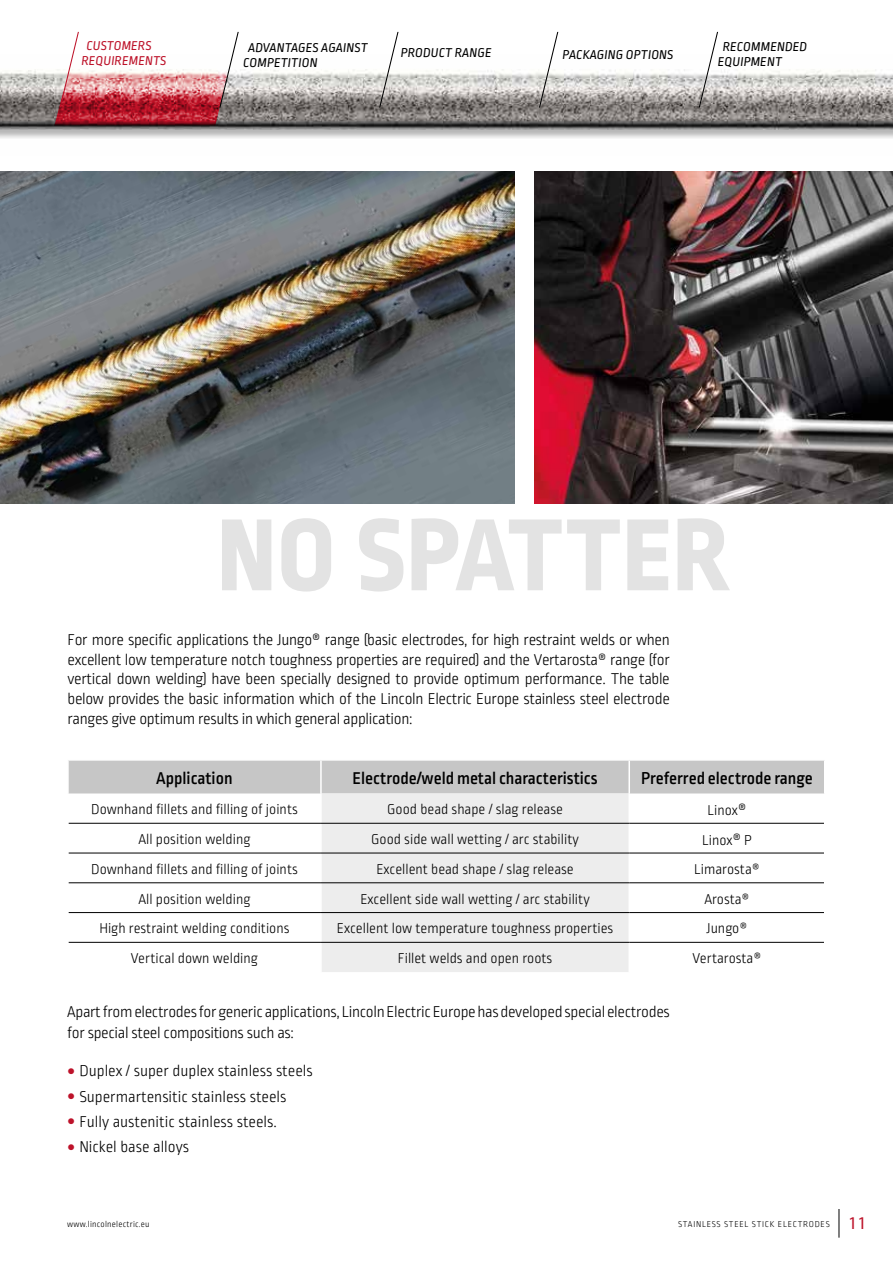
<style>
.page{position:relative;width:893px;height:1263px;background:#fff}
.page>*{position:absolute;margin:0;border:0;box-sizing:border-box;transform-origin:0 0}
.t1{font:800 108px "Ropa Sans Pro";letter-spacing:.01em;color:#e3e3e3}
.t2{font:500 18px "Ropa Sans Pro";color:#000}
.t3{font:300 16.5px/19.8px "Ropa Sans Pro";letter-spacing:-.02em;color:#000;text-align:justify}
.t4{font:300 16.5px "Ropa Sans Pro";color:#000}
.t5{font:300 15px "Ropa Sans Pro";color:#000}
.t6{font:italic 13.5px/15px "Ropa Sans Pro";letter-spacing:.01em;color:#000}
.t7{font:italic 13.5px/15px "Ropa Sans Pro";letter-spacing:.01em;color:#bd1229}
.t8{font:300 9px "Ropa Sans Pro";letter-spacing:.075em;color:#000}
.t9{font:300 9px "Ropa Sans Pro";letter-spacing:.025em;color:#000}
.s1{font-size:16.5px}
.s2{font-family:"Arial";font-weight:400;font-size:13.5px;color:#bd122a}
.s3{font-family:"Myriad Pro";font-weight:400;font-size:18px;color:#bd1229}
</style>
<div class="page">
<img style="left:0;top:69px;width:893px;height:69px">
<img style="left:0;top:172px;width:514px;height:332px">
<svg style="left:54px;top:31px;width:186px;height:94px"></svg>
<svg style="left:378px;top:31px;width:21px;height:78px"></svg>
<svg style="left:538px;top:31px;width:21px;height:78px"></svg>
<svg style="left:698px;top:31px;width:21px;height:78px"></svg>
<div style="left:69px;top:761px;width:755px;height:32px;background:#c6c6c6"></div>
<div style="left:322px;top:793px;width:306px;height:179px;background:#ededed"></div>
<hr style="left:320px;top:761px;width:2px;height:32px;background:#fff">
<hr style="left:628px;top:761px;width:2px;height:32px;background:#fff">
<hr style="left:69px;top:823px;width:252px;height:1px;background:#000">
<hr style="left:321px;top:823px;width:308px;height:1px;background:#000">
<hr style="left:629px;top:823px;width:195px;height:1px;background:#000">
<hr style="left:69px;top:853px;width:252px;height:1px;background:#000">
<hr style="left:321px;top:853px;width:308px;height:1px;background:#000">
<hr style="left:629px;top:853px;width:195px;height:1px;background:#000">
<hr style="left:69px;top:882px;width:252px;height:1px;background:#000">
<hr style="left:321px;top:882px;width:308px;height:1px;background:#000">
<hr style="left:629px;top:882px;width:195px;height:1px;background:#000">
<hr style="left:69px;top:912px;width:252px;height:1px;background:#000">
<hr style="left:321px;top:912px;width:308px;height:1px;background:#000">
<hr style="left:629px;top:912px;width:195px;height:1px;background:#000">
<hr style="left:69px;top:942px;width:252px;height:1px;background:#000">
<hr style="left:321px;top:942px;width:308px;height:1px;background:#000">
<hr style="left:629px;top:942px;width:195px;height:1px;background:#000">
<svg style="left:839px;top:1209px;width:1px;height:28px"></svg>
<img style="left:534px;top:172px;width:359px;height:332px">
<p class="t7" style="left:81px;top:38px;width:86px;text-indent:5px">CUSTOMERS<br>REQUIREMENTS</p>
<p class="t6" style="left:243px;top:41px;width:126px;text-indent:5px">ADVANTAGES AGAINST<br>COMPETITION</p>
<p class="t6" style="left:401px;top:46px;width:92px">PRODUCT RANGE</p>
<p class="t6" style="left:562px;top:47px;width:112px">PACKAGING OPTIONS</p>
<p class="t6" style="left:718px;top:40px;width:91px;text-indent:5px">RECOMMENDED<br>EQUIPMENT</p>
<h1 class="t1" style="left:217px;top:492px;width:514px">NO SPATTER</h1>
<p class="t3" style="left:68px;top:630px;width:604px">For more specific applications the Jungo® range (basic electrodes, for high restraint welds or when excellent low temperature notch toughness properties are required) and the Vertarosta® range (for vertical down welding) have been specially designed to provide optimum performance. The table below provides the basic information which of the Lincoln Electric Europe stainless steel electrode ranges give optimum results in which general application:</p>
<p class="t2" style="left:156px;top:768px;width:78px">Application</p>
<p class="t2" style="left:353px;top:768px;width:247px">Electrode/weld metal characteristics</p>
<p class="t2" style="left:641px;top:768px;width:173px">Preferred electrode range</p>
<p class="t5" style="left:91px;top:802px;width:208px">Downhand fillets and filling of joints</p>
<p class="t5" style="left:387px;top:802px;width:177px">Good bead shape / slag release</p>
<p class="t5" style="left:707px;top:802px;width:41px">Linox<span class="s1">®</span></p>
<p class="t5" style="left:138px;top:831px;width:114px">All position welding</p>
<p class="t5" style="left:371px;top:831px;width:209px">Good side wall wetting / arc stability</p>
<p class="t5" style="left:702px;top:832px;width:51px">Linox<span class="s1">®</span> P</p>
<p class="t5" style="left:91px;top:861px;width:208px">Downhand fillets and filling of joints</p>
<p class="t5" style="left:376px;top:861px;width:199px">Excellent bead shape / slag release</p>
<p class="t5" style="left:694px;top:861px;width:67px">Limarosta®</p>
<p class="t5" style="left:138px;top:891px;width:114px">All position welding</p>
<p class="t5" style="left:360px;top:891px;width:231px">Excellent side wall wetting / arc stability</p>
<p class="t5" style="left:704px;top:891px;width:47px">Arosta®</p>
<p class="t5" style="left:99px;top:921px;width:192px">High restraint welding conditions</p>
<p class="t5" style="left:337px;top:921px;width:278px">Excellent low temperature toughness properties</p>
<p class="t5" style="left:707px;top:921px;width:42px">Jungo®</p>
<p class="t5" style="left:131px;top:950px;width:129px">Vertical down welding</p>
<p class="t5" style="left:398px;top:950px;width:156px">Fillet welds and open roots</p>
<p class="t5" style="left:693px;top:950px;width:70px">Vertarosta®</p>
<p class="t3" style="left:67px;top:1002px;width:604px;line-height:21.6px">Apart from electrodes for generic applications, Lincoln Electric Europe has developed special electrodes for special steel compositions such as:</p>
<p class="t4" style="left:67px;top:1062px;width:247px"><span class="s2">●</span> Duplex / super duplex stainless steels</p>
<p class="t4" style="left:67px;top:1087px;width:221px"><span class="s2">●</span> Supermartensitic stainless steels</p>
<p class="t4" style="left:67px;top:1113px;width:211px"><span class="s2">●</span> Fully austenitic stainless steels.</p>
<p class="t4" style="left:67px;top:1138px;width:123px"><span class="s2">●</span> Nickel base alloys</p>
<p class="t9" style="left:67px;top:1220px;width:84px">www.lincolnelectric.eu</p>
<p class="t8" style="left:678px;top:1220px;width:190px">STAINLESS STEEL STICK ELECTRODES <span class="s3">11</span></p>
</div>
